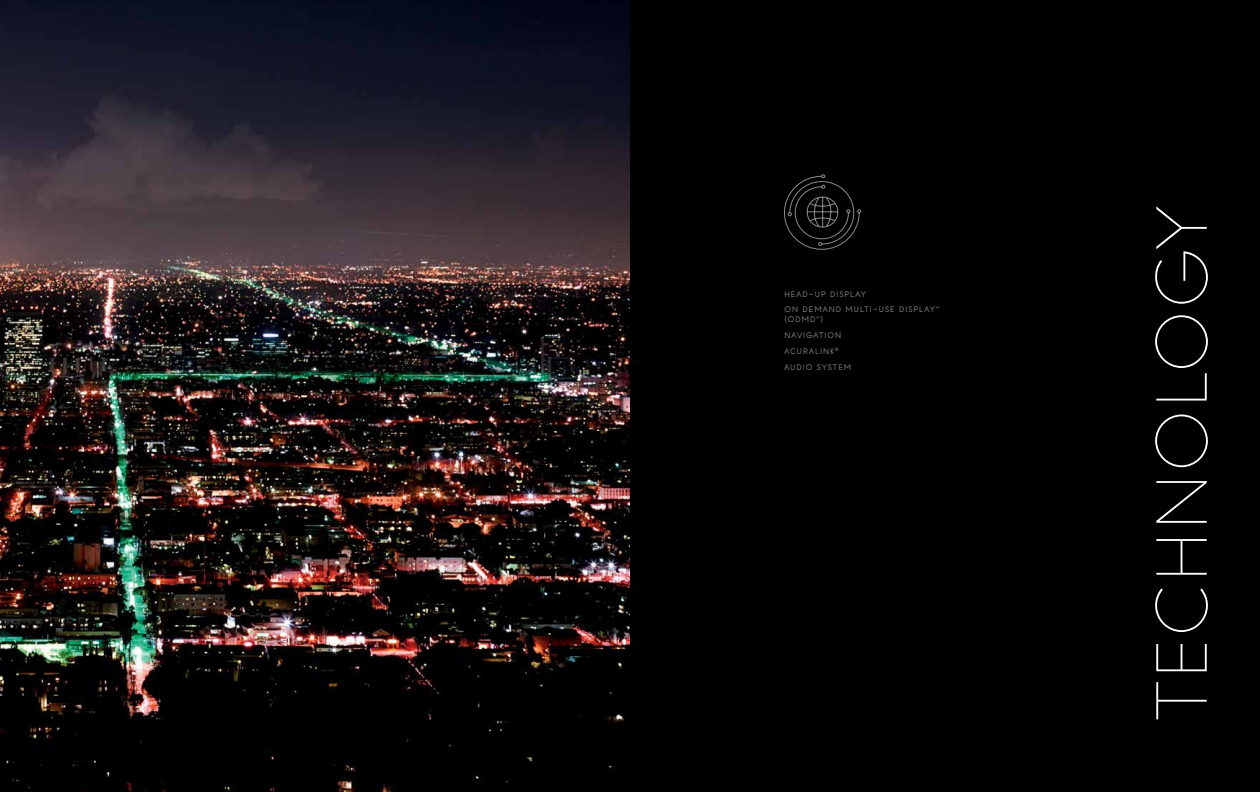
<style>
.page{position:relative;width:1260px;height:792px;background:#fff}
.page>*{position:absolute;margin:0;border:0;box-sizing:border-box;transform-origin:0 0}
.t1{font:300 72px "Acura Bespoke";letter-spacing:.055em;color:#fff}
.t2{font:8px/15.8px "Acura Bespoke";letter-spacing:.125em;color:#8a8a8d}
.t3{font:4.7px "Acura Bespoke";color:#8a8a8d}
.s1{font-size:8px}
</style>
<div class="page">
<div style="left:630px;top:0;width:630px;height:792px;background:#000"></div>
<svg style="left:784px;top:174px;width:77px;height:76px"></svg>
<img style="left:0;top:0;width:630px;height:792px">
<p class="t2" style="left:784px;top:286px;width:157px">HEAD-UP DISPLAY<br>ON DEMAND MULTI-USE DISPLAY<sup>™</sup></p>
<p class="t2" style="left:784px;top:311px;width:12px">(ODMD</p>
<p class="t3" style="left:815px;top:316px;width:9px">™<span class="s1">)</span></p>
<p class="t2" style="left:784px;top:327px;width:58px">NAVIGATION<br>ACURALIN</p>
<p class="t2" style="left:830px;top:343px;width:10px">K<sup>®</sup></p>
<p class="t2" style="left:784px;top:359px;width:13px">AUDIO</p>
<p class="t2" style="left:817px;top:359px;width:7px">SYSTEM</p>
<h1 class="t1" style="left:1140px;top:720px;width:515px;rotate:-90deg">technology</h1>
</div>
